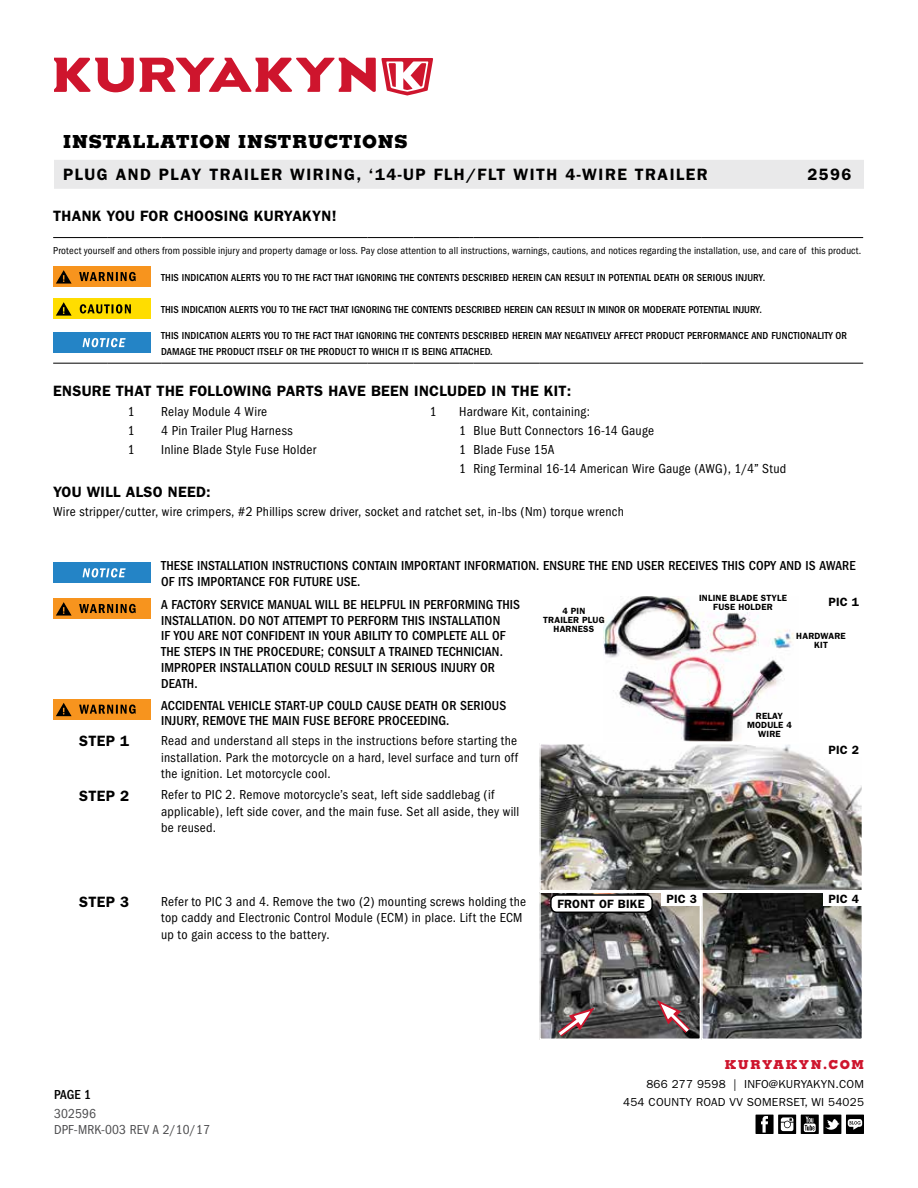
<style>
.page{position:relative;width:918px;height:1188px;background:#fff}
.page>*{position:absolute;margin:0;border:0;box-sizing:border-box;transform-origin:0 0}
.t1{font:800 18px "Memphis";letter-spacing:.04em;color:#000}
.t2{font:600 16.5px "Franklin Gothic";letter-spacing:.09em;color:#000}
.t3{font:600 15px "Franklin Gothic";letter-spacing:.02em;color:#000}
.t4{font:condensed 13.5px/16.5px "Franklin Gothic";letter-spacing:.02em;color:#000}
.t5{font:500 condensed 13.5px/15.8px "Franklin Gothic";letter-spacing:.01em;color:#000}
.t6{font:condensed 13.5px/15.8px "Franklin Gothic";letter-spacing:.01em;color:#4d4d4f}
.t7{font:800 12.3px "Memphis";letter-spacing:.12em;color:#ce152d}
.t8{font:600 12px "Franklin Gothic";letter-spacing:.02em;color:#000}
.t9{font:11.7px/18px "Franklin Gothic";letter-spacing:.02em;color:#000;text-align:right}
.t10{font:500 condensed 10.5px/15.8px "Franklin Gothic";letter-spacing:.01em;color:#000}
.t11{font:condensed 10.5px "Franklin Gothic";letter-spacing:.015em;color:#000}
.t12{font:600 9px/9px "Franklin Gothic";letter-spacing:.02em;color:#000;text-align:center}
</style>
<div class="page">
<svg style="left:54px;top:58px;width:379px;height:38px"></svg>
<div style="left:54px;top:160px;width:810px;height:29px;background:#e9e9ea"></div>
<div style="left:846px;top:1115px;width:18px;height:19px;background:#000"></div>
<svg style="left:848px;top:1119px;width:14px;height:11px"></svg>
<svg style="left:778px;top:1115px;width:18px;height:19px"></svg>
<svg style="left:781px;top:1117px;width:12px;height:14px"></svg>
<div style="left:756px;top:1115px;width:18px;height:19px;background:#000"></div>
<svg style="left:761px;top:1116px;width:7px;height:17px"></svg>
<svg style="left:801px;top:1115px;width:18px;height:19px"></svg>
<svg style="left:804px;top:1117px;width:12px;height:15px"></svg>
<div style="left:823px;top:1115px;width:18px;height:19px;background:#000"></div>
<svg style="left:825px;top:1119px;width:15px;height:11px"></svg>
<hr style="left:53px;top:237px;width:54px;height:1px;background:#000">
<hr style="left:107px;top:237px;width:54px;height:1px;background:#000">
<hr style="left:161px;top:237px;width:207px;height:1px;background:#000">
<hr style="left:368px;top:237px;width:45px;height:1px;background:#000">
<hr style="left:413px;top:237px;width:46px;height:1px;background:#000">
<svg style="left:459px;top:237px;width:14px;height:1px"></svg>
<hr style="left:473px;top:237px;width:66px;height:1px;background:#000">
<hr style="left:539px;top:237px;width:162px;height:1px;background:#000">
<hr style="left:701px;top:237px;width:162px;height:1px;background:#000">
<hr style="left:53px;top:363px;width:54px;height:1px;background:#000">
<hr style="left:107px;top:363px;width:54px;height:1px;background:#000">
<hr style="left:161px;top:363px;width:207px;height:1px;background:#000">
<hr style="left:368px;top:363px;width:45px;height:1px;background:#000">
<hr style="left:413px;top:363px;width:46px;height:1px;background:#000">
<svg style="left:459px;top:363px;width:14px;height:1px"></svg>
<hr style="left:473px;top:363px;width:66px;height:1px;background:#000">
<hr style="left:539px;top:363px;width:162px;height:1px;background:#000">
<hr style="left:701px;top:363px;width:162px;height:1px;background:#000">
<div style="left:53px;top:267px;width:97px;height:20px;background:#f7941e"></div>
<svg style="left:79px;top:272px;width:57px;height:9px"></svg>
<svg style="left:56px;top:270px;width:16px;height:14px"></svg>
<div style="left:53px;top:299px;width:97px;height:20px;background:#fd0"></div>
<svg style="left:56px;top:302px;width:16px;height:14px"></svg>
<svg style="left:80px;top:304px;width:51px;height:10px"></svg>
<div style="left:53px;top:333px;width:97px;height:20px;background:#2484c6"></div>
<svg style="left:83px;top:338px;width:43px;height:9px"></svg>
<div style="left:53px;top:563px;width:97px;height:20px;background:#2484c6"></div>
<svg style="left:83px;top:568px;width:43px;height:9px"></svg>
<div style="left:53px;top:599px;width:97px;height:20px;background:#f7941e"></div>
<svg style="left:79px;top:604px;width:57px;height:9px"></svg>
<svg style="left:56px;top:602px;width:16px;height:14px"></svg>
<img style="left:604px;top:598px;width:190px;height:142px">
<div style="left:53px;top:699px;width:97px;height:21px;background:#f7941e"></div>
<svg style="left:79px;top:705px;width:57px;height:9px"></svg>
<svg style="left:56px;top:703px;width:16px;height:13px"></svg>
<img style="left:542px;top:746px;width:318px;height:143px">
<div style="left:539px;top:743px;width:324px;height:149px;border:2px solid #fff"></div>
<img style="left:542px;top:895px;width:156px;height:142px">
<div style="left:539px;top:892px;width:162px;height:148px;border:2px solid #fff"></div>
<img style="left:704px;top:895px;width:156px;height:142px">
<div style="left:701px;top:892px;width:162px;height:148px;border:2px solid #fff"></div>
<div style="left:824px;top:743px;width:40px;height:14px;background:#fff"></div>
<div style="left:824px;top:892px;width:40px;height:14px;background:#fff"></div>
<div style="left:662px;top:892px;width:40px;height:14px;background:#fff"></div>
<div style="left:551px;top:895px;width:101px;height:17px;background:#fff;border-radius:6px"></div>
<div style="left:550px;top:894px;width:103px;height:19px;border:2px solid #000;border-radius:6px"></div>
<svg style="left:657px;top:1000px;width:39px;height:39px"></svg>
<svg style="left:551px;top:1008px;width:43px;height:32px"></svg>
<h1 class="t1" style="left:63px;top:130px;width:346px">INSTALLATION INSTRUCTIONS</h1>
<p class="t2" style="left:63px;top:165px;width:646px">PLUG AND PLAY TRAILER WIRING, ‘14-UP FLH/FLT WITH 4-WIRE TRAILER</p>
<p class="t2" style="left:807px;top:165px;width:46px">2596</p>
<p class="t3" style="left:53px;top:207px;width:285px">THANK YOU FOR CHOOSING KURYAKYN!</p>
<p class="t11" style="left:53px;top:245px;width:810px">Protect yourself and others from possible injury and property damage or loss. Pay close attention to all instructions, warnings, cautions, and notices regarding the installation, use, and care of this product.</p>
<p class="t10" style="left:161px;top:270px;width:606px">THIS INDICATION ALERTS YOU TO THE FACT THAT IGNORING THE CONTENTS DESCRIBED HEREIN CAN RESULT IN POTENTIAL DEATH OR SERIOUS INJURY.</p>
<p class="t10" style="left:161px;top:302px;width:602px">THIS INDICATION ALERTS YOU TO THE FACT THAT IGNORING THE CONTENTS DESCRIBED HEREIN CAN RESULT IN MINOR OR MODERATE POTENTIAL INJURY.</p>
<p class="t10" style="left:161px;top:328px;width:687px">THIS INDICATION ALERTS YOU TO THE FACT THAT IGNORING THE CONTENTS DESCRIBED HEREIN MAY NEGATIVELY AFFECT PRODUCT PERFORMANCE AND FUNCTIONALITY OR<br>DAMAGE THE PRODUCT ITSELF OR THE PRODUCT TO WHICH IT IS BEING ATTACHED.</p>
<p class="t3" style="left:53px;top:382px;width:520px">ENSURE THAT THE FOLLOWING PARTS HAVE BEEN INCLUDED IN THE KIT:</p>
<p class="t4" style="left:128px;top:404px;width:8px">1</p>
<p class="t4" style="left:161px;top:404px;width:108px">Relay Module 4 Wire</p>
<p class="t4" style="left:430px;top:404px;width:8px">1</p>
<p class="t4" style="left:459px;top:404px;width:133px">Hardware Kit, containing:</p>
<p class="t4" style="left:128px;top:423px;width:8px">1</p>
<p class="t4" style="left:161px;top:423px;width:133px">4 Pin Trailer Plug Harness</p>
<p class="t4" style="left:459px;top:423px;width:196px">1 Blue Butt Connectors 16-14 Gauge</p>
<p class="t4" style="left:128px;top:441px;width:8px">1</p>
<p class="t4" style="left:161px;top:441px;width:156px">Inline Blade Style Fuse Holder</p>
<p class="t4" style="left:459px;top:440px;width:329px;line-height:18.8px">1 Blade Fuse 15A<br>1 Ring Terminal 16-14 American Wire Gauge (AWG), 1/4” Stud</p>
<p class="t3" style="left:53px;top:483px;width:159px">YOU WILL ALSO NEED:</p>
<p class="t4" style="left:53px;top:503px;width:572px">Wire stripper/cutter, wire crimpers, #2 Phillips screw driver, socket and ratchet set, in-lbs (Nm) torque wrench</p>
<p class="t5" style="left:161px;top:558px;width:696px">THESE INSTALLATION INSTRUCTIONS CONTAIN IMPORTANT INFORMATION. ENSURE THE END USER RECEIVES THIS COPY AND IS AWARE<br>OF ITS IMPORTANCE FOR FUTURE USE.</p>
<p class="t5" style="left:161px;top:597px;width:360px">A FACTORY SERVICE MANUAL WILL BE HELPFUL IN PERFORMING THIS INSTALLATION. DO NOT ATTEMPT TO PERFORM THIS INSTALLATION<br>IF YOU ARE NOT CONFIDENT IN YOUR ABILITY TO COMPLETE ALL OF THE STEPS IN THE PROCEDURE; CONSULT A TRAINED TECHNICIAN.<br>IMPROPER INSTALLATION COULD RESULT IN SERIOUS INJURY OR DEATH.</p>
<p class="t5" style="left:161px;top:697px;width:347px">ACCIDENTAL VEHICLE START-UP COULD CAUSE DEATH OR SERIOUS<br>INJURY, REMOVE THE MAIN FUSE BEFORE PROCEEDING.</p>
<p class="t12" style="left:699px;top:594px;width:90px">INLINE BLADE STYLE<br>FUSE HOLDER</p>
<p class="t8" style="left:828px;top:595px;width:32px">PIC 1</p>
<p class="t12" style="left:543px;top:606px;width:63px">4 PIN<br>TRAILER PLUG<br>HARNESS</p>
<p class="t12" style="left:796px;top:631px;width:51px">HARDWARE<br>KIT</p>
<p class="t12" style="left:747px;top:711px;width:46px">RELAY<br>MODULE 4<br>WIRE</p>
<p class="t3" style="left:79px;top:732px;width:52px">STEP 1</p>
<p class="t4" style="left:161px;top:733px;width:358px;text-align:justify">Read and understand all steps in the instructions before starting the installation. Park the motorcycle on a hard, level surface and turn off the ignition. Let motorcycle cool.</p>
<p class="t3" style="left:79px;top:787px;width:52px">STEP 2</p>
<p class="t4" style="left:161px;top:787px;width:360px">Refer to PIC 2. Remove motorcycle’s seat, left side saddlebag (if applicable), left side cover, and the main fuse. Set all aside, they will be reused.</p>
<p class="t8" style="left:828px;top:743px;width:32px">PIC 2</p>
<p class="t3" style="left:79px;top:893px;width:52px">STEP 3</p>
<p class="t4" style="left:161px;top:893px;width:367px">Refer to PIC 3 and 4. Remove the two (2) mounting screws holding the top caddy and Electronic Control Module (ECM) in place. Lift the ECM up to gain access to the battery.</p>
<p class="t8" style="left:558px;top:897px;width:89px">FRONT OF BIKE</p>
<p class="t8" style="left:666px;top:892px;width:32px">PIC 3</p>
<p class="t8" style="left:828px;top:892px;width:32px">PIC 4</p>
<p class="t5" style="left:54px;top:1087px;width:39px">PAGE 1</p>
<p class="t6" style="left:54px;top:1106px;width:157px">302596<br>DPF-MRK-003 REV A 2/10/17</p>
<p class="t7" style="left:725px;top:1057px;width:141px">KURYAKYN.COM</p>
<p class="t9" style="left:623px;top:1076px;width:242px">866 277 9598 | INFO@KURYAKYN.COM<br>454 COUNTY ROAD VV SOMERSET, WI 54025</p>
</div>
